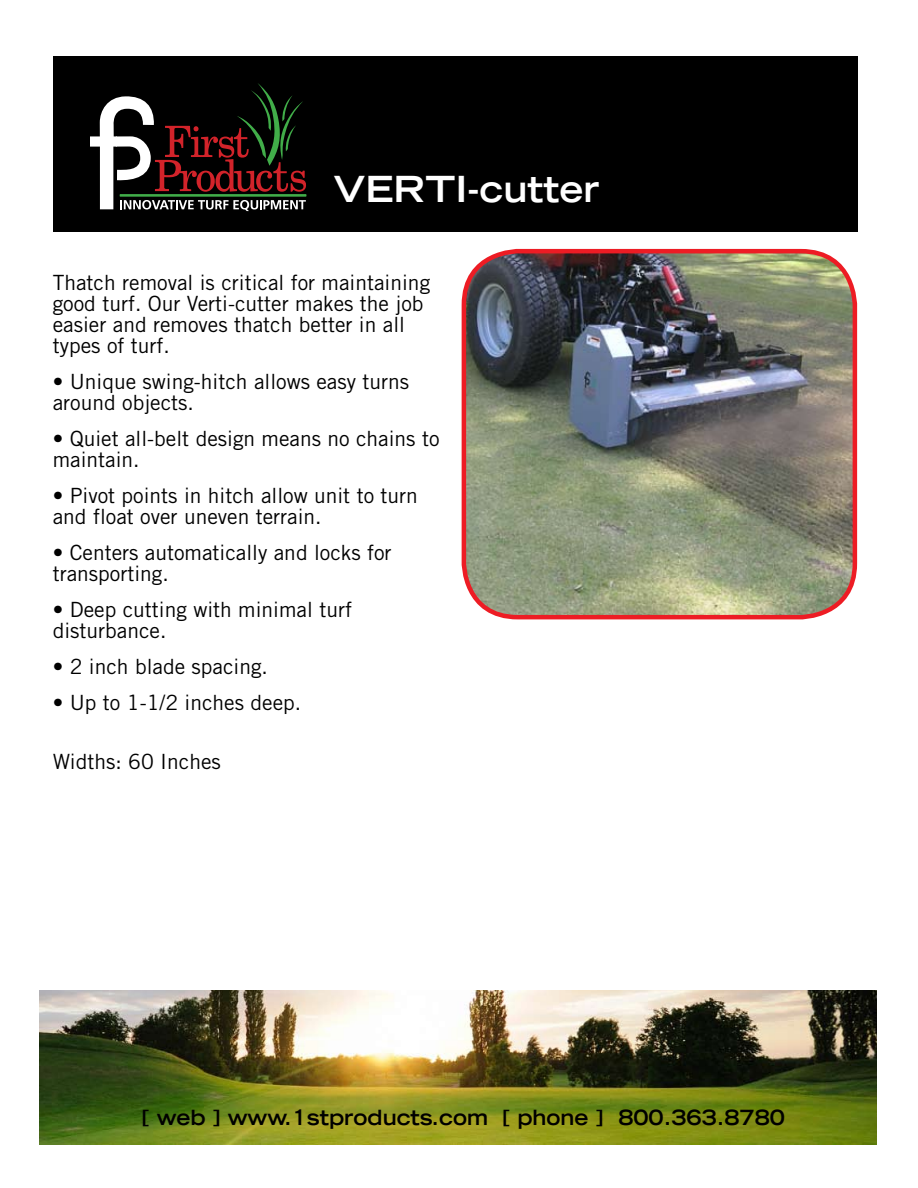
<style>
.page{position:relative;width:918px;height:1188px;background:#fff}
.page>*{position:absolute;margin:0;border:0;box-sizing:border-box;transform-origin:0 0}
.t1{font:700 expanded 36px "Trade Gothic LH";color:#fff}
.t2{font:21px/21px "Trade Gothic";color:#000}
.t3{font:700 expanded 21px "Trade Gothic LH";color:#000}
</style>
<div class="page">
<img style="left:464px;top:251px;width:391px;height:365px">
<div style="left:462px;top:249px;width:395px;height:370px;border:4px solid #ed1c24;border-radius:54px"></div>
<div style="left:54px;top:56px;width:804px;height:175px;background:#000"></div>
<img style="left:39px;top:990px;width:837px;height:154px">
<svg style="left:90px;top:83px;width:216px;height:128px"></svg>
<h1 class="t1" style="left:334px;top:166px;width:267px">VERTI-cutter</h1>
<p class="t2" style="left:53px;top:272px;width:379px">Thatch removal is critical for maintaining good turf. Our Verti-cutter makes the job easier and removes thatch better in all types of turf.</p>
<p class="t2" style="left:53px;top:371px;width:358px">• Unique swing-hitch allows easy turns around objects.</p>
<p class="t2" style="left:53px;top:428px;width:388px">• Quiet all-belt design means no chains to maintain.</p>
<p class="t2" style="left:53px;top:485px;width:367px">• Pivot points in hitch allow unit to turn and float over uneven terrain.</p>
<p class="t2" style="left:53px;top:542px;width:340px">• Centers automatically and locks for transporting.</p>
<p class="t2" style="left:53px;top:599px;width:301px">• Deep cutting with minimal turf disturbance.</p>
<p class="t2" style="left:53px;top:656px;width:217px">• 2 inch blade spacing.</p>
<p class="t2" style="left:53px;top:692px;width:250px">• Up to 1-1/2 inches deep.</p>
<p class="t2" style="left:53px;top:750px;width:170px">Widths: 60 Inches</p>
<p class="t3" style="left:142px;top:1104px;width:645px">[ web ] www.1stproducts.com [ phone ] 800.363.8780</p>
</div>
